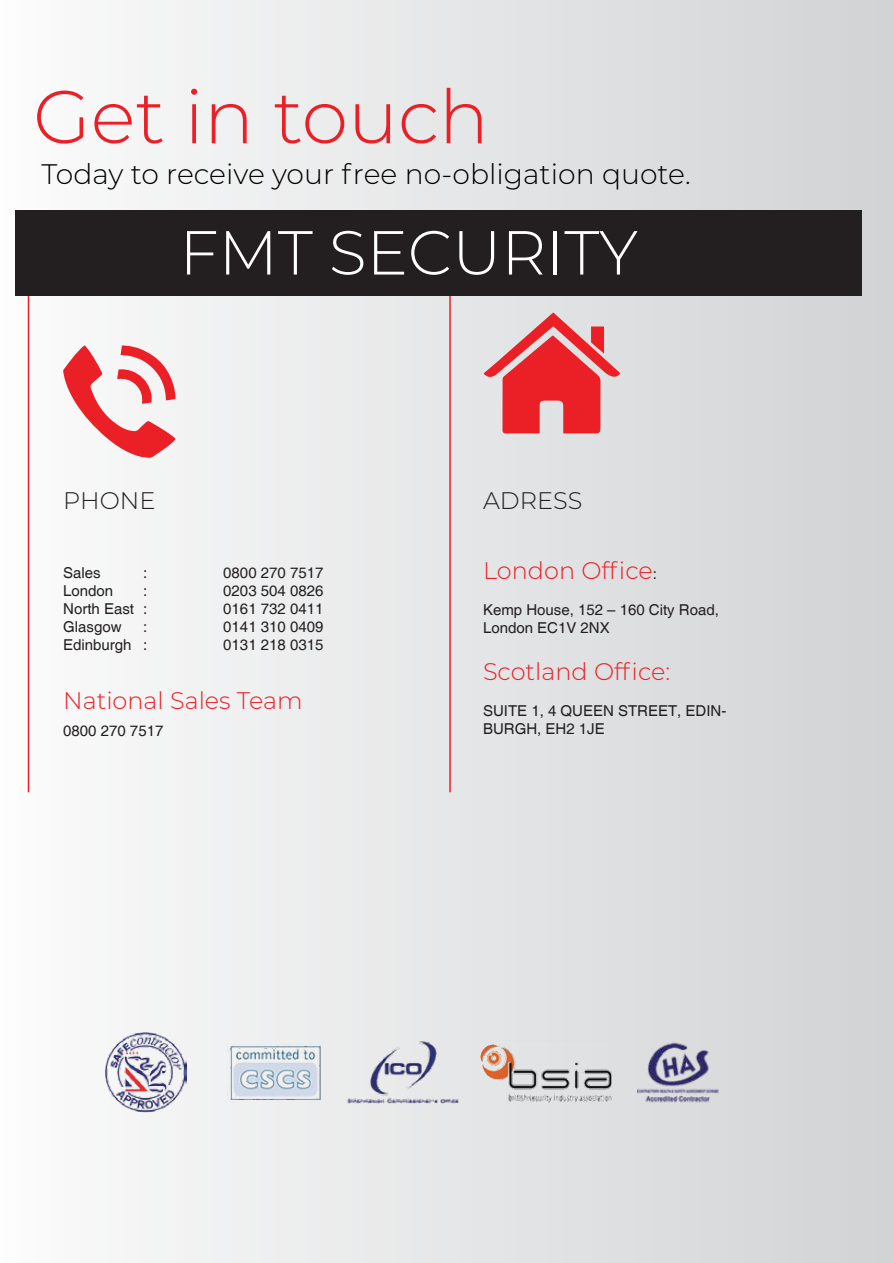
<style>
.page{position:relative;width:893px;height:1263px;background:#fff}
.page>*{position:absolute;margin:0;border:0;box-sizing:border-box;transform-origin:0 0}
.t1{font:300 74.7px "Montserrat";color:#eb2027}
.t2{font:300 62.1px "Montserrat";color:#fff}
.t3{font:300 28.2px "Montserrat";color:#000}
.t4{font:300 24px "Montserrat";color:#eb2027}
.t5{font:300 24px "Montserrat";color:#231f20}
.t6{font:15px/18px "Helvetica";color:#231f20}
.s1{font-family:"Helvetica";font-weight:400;font-size:15px;color:#231f20}
</style>
<div class="page">
<div style="left:0;top:0;width:893px;height:1263px;background:linear-gradient(to right,#fbfbfc,#d1d3d4)"></div>
<hr style="left:28px;top:291px;width:1px;height:501px;background:#eb2027">
<hr style="left:449px;top:291px;width:2px;height:501px;background:#eb2027">
<div style="left:15px;top:210px;width:846px;height:86px;background:#231f20"></div>
<svg style="left:63px;top:345px;width:112px;height:113px"></svg>
<img style="left:480px;top:1039px;width:132px;height:66px">
<img style="left:105px;top:1031px;width:82px;height:82px">
<img style="left:220px;top:1042px;width:110px;height:60px">
<img style="left:343px;top:1039px;width:120px;height:66px">
<img style="left:637px;top:1035px;width:85px;height:74px">
<svg style="left:484px;top:312px;width:136px;height:121px;background:#e67c80"></svg>
<h1 class="t1" style="left:33px;top:66px;width:458px">Get in touch</h1>
<h3 class="t3" style="left:42px;top:154px;width:651px">Today to receive your free no-obligation quote.</h3>
<h2 class="t2" style="left:179px;top:210px;width:460px">FMT SECURITY</h2>
<h3 class="t5" style="left:63px;top:484px;width:94px">PHONE</h3>
<h3 class="t5" style="left:483px;top:484px;width:101px">ADRESS</h3>
<p class="t6" style="left:63px;top:565px;width:39px">Sales</p>
<p class="t6" style="left:143px;top:565px;width:6px">:</p>
<p class="t6" style="left:223px;top:565px;width:102px">0800 270 7517</p>
<p class="t6" style="left:63px;top:583px;width:52px">London</p>
<p class="t6" style="left:143px;top:583px;width:6px">:</p>
<p class="t6" style="left:223px;top:583px;width:102px">0203 504 0826</p>
<p class="t6" style="left:63px;top:601px;width:86px">North East :</p>
<p class="t6" style="left:223px;top:601px;width:102px">0161 732 0411</p>
<p class="t6" style="left:63px;top:619px;width:60px">Glasgow</p>
<p class="t6" style="left:143px;top:619px;width:6px">:</p>
<p class="t6" style="left:223px;top:619px;width:102px">0141 310 0409</p>
<p class="t6" style="left:63px;top:637px;width:86px">Edinburgh :</p>
<p class="t6" style="left:223px;top:637px;width:102px">0131 218 0315</p>
<h3 class="t4" style="left:63px;top:684px;width:241px">National Sales Team</h3>
<p class="t6" style="left:63px;top:722px;width:102px">0800 270 7517</p>
<h3 class="t4" style="left:483px;top:554px;width:175px">London Office<span class="s1">:</span></h3>
<p class="t6" style="left:483px;top:602px;width:237px">Kemp House, 152 – 160 City Road,<br>London EC1V 2NX</p>
<h3 class="t4" style="left:483px;top:655px;width:189px">Scotland Office:</h3>
<p class="t6" style="left:483px;top:702px;width:245px">SUITE 1, 4 QUEEN STREET, EDIN-<br>BURGH, EH2 1JE</p>
</div>
